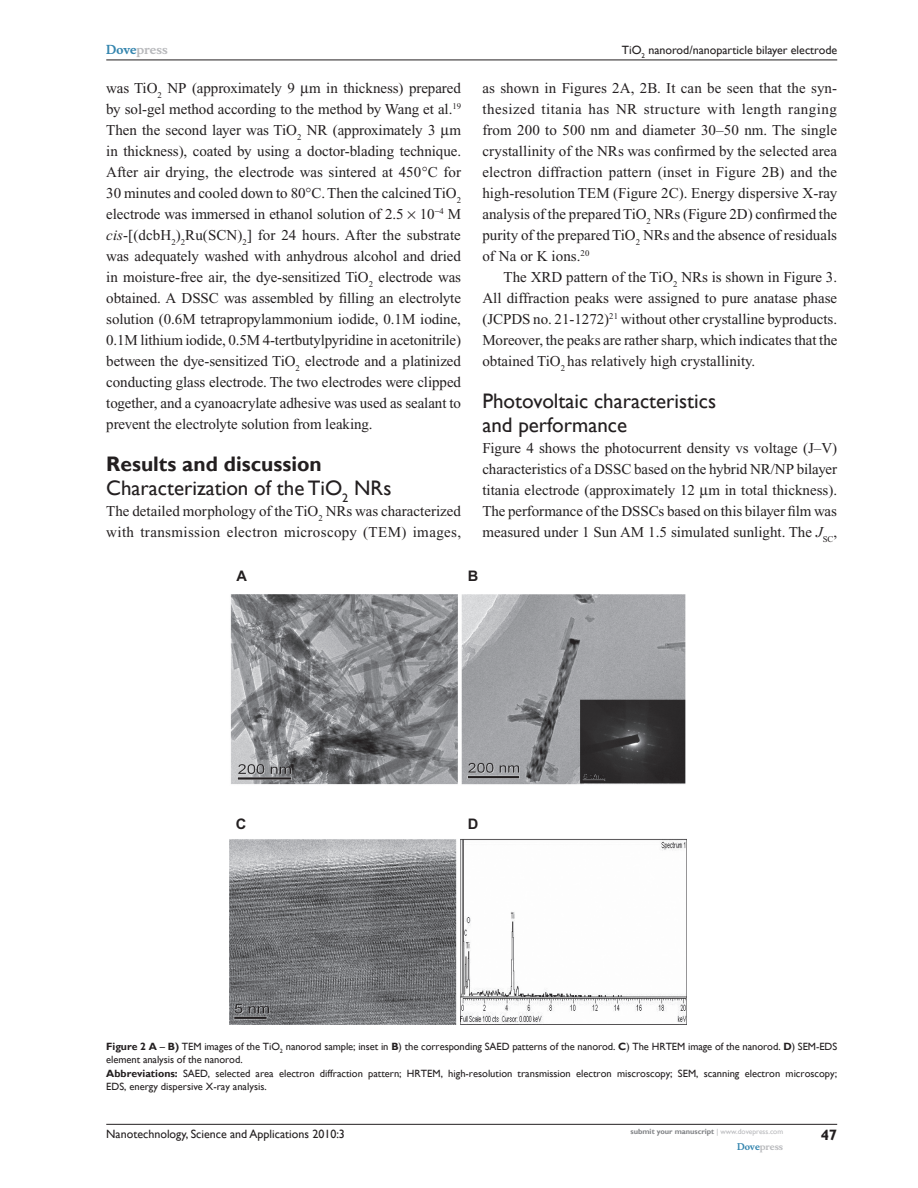
<style>
.page{position:relative;width:918px;height:1188px;background:#fff}
.page>*{position:absolute;margin:0;border:0;box-sizing:border-box;transform-origin:0 0}
.t1{font:21px/24px "Gill Sans";color:#231f20}
.t2{font:15px/21px "Times New Roman";color:#231f20;text-align:justify}
.t3{font:700 15px "Gill Sans";color:#231f20}
.t4{font:700 14.55px "Arial";color:#231f20}
.t5{font:12px "Gill Sans";color:#231f20}
.t6{font:700 12px "Musee";color:#b8b9bc}
.t7{font:10.5px/13.5px "Gill Sans";color:#231f20}
.t8{font:700 9px "Musee";color:#b8b9bc}
.t9{font:700 7.5px "Gill Sans";color:#808285}
.s1{color:#3485ae}
.s2{font-style:italic}
.s3{font-weight:700}
.s4{font-weight:400;color:#b8b9bc}
</style>
<div class="page">
<hr style="left:106px;top:1124px;width:731px;height:1px;background:#231f20">
<hr style="left:106px;top:60px;width:731px;height:1px;background:#231f20">
<img style="left:230px;top:594px;width:456px;height:431px">
<p class="t6" style="left:106px;top:43px;width:63px"><span class="s1">Dove</span>press</p>
<p class="t2" style="left:106px;top:77px;width:356px">was TiO<sub>2</sub> NP (approximately 9 m in thickness) prepared by sol-gel method according to the method by Wang et al.<sup>19<br></sup>Then the second layer was TiO<sub>2</sub> NR (approximately 3 m in thickness), coated by using a doctor-blading technique.<br>After air drying, the electrode was sintered at 450 C for 30 minutes and cooled down to 80 C. Then the calcined TiO<sub>2 </sub>electrode was immersed in ethanol solution of 2.5 10−<sup>4</sup> M <span class="s2">cis</span>-[(dcbH<sub>2</sub>)<sub>2</sub>Ru(SCN)<sub>2</sub>] for 24 hours. After the substrate was adequately washed with anhydrous alcohol and dried in moisture-free air, the dye-sensitized TiO<sub>2</sub> electrode was obtained. A DSSC was assembled by filling an electrolyte solution (0.6M tetrapropylammonium iodide, 0.1M iodine, 0.1M lithium iodide, 0.5M 4-tertbutylpyridine in acetonitrile) between the dye-sensitized TiO<sub>2</sub> electrode and a platinized conducting glass electrode. The two electrodes were clipped together, and a cyanoacrylate adhesive was used as sealant to prevent the electrolyte solution from leaking.</p>
<h1 class="t1" style="left:106px;top:452px;width:287px"><span class="s3">Results and discussion<br></span>Characterization of the TiO<sub>2</sub> NRs</h1>
<p class="t2" style="left:106px;top:500px;width:356px">The detailed morphology of the TiO<sub>2</sub> NRs was characterized with transmission electron microscopy (TEM) images,</p>
<p class="t5" style="left:622px;top:43px;width:217px">TiO<sub>2</sub> nanorod/nanoparticle bilayer electrode</p>
<p class="t2" style="left:482px;top:77px;width:356px">as shown in Figures 2A, 2B. It can be seen that the syn&shy;thesized titania has NR structure with length ranging from 200 to 500 nm and diameter 30–50 nm. The single crystallinity of the NRs was confirmed by the selected area electron diffraction pattern (inset in Figure 2B) and the high-resolution TEM (Figure 2C). Energy dispersive X-ray analysis of the prepared TiO<sub>2</sub> NRs (Figure 2D) confirmed the purity of the prepared TiO<sub>2</sub> NRs and the absence of residuals of Na or K ions.<sup>20</sup></p>
<p class="t2" style="left:482px;top:266px;width:357px;text-indent:21px">The XRD pattern of the TiO<sub>2</sub> NRs is shown in Figure 3.<br>All diffraction peaks were assigned to pure anatase phase (JCPDS no. 21-1272)<sup>21</sup> without other crystalline byproducts.<br>Moreover, the peaks are rather sharp, which indicates that the obtained TiO<sub>2</sub> has relatively high crystallinity.</p>
<h1 class="t1" style="left:482px;top:389px;width:235px">Photovoltaic characteristics and performance</h1>
<p class="t2" style="left:482px;top:437px;width:356px">Figure 4 shows the photocurrent density vs voltage (J–V) characteristics of a DSSC based on the hybrid NR/NP bilayer titania electrode (approximately 12 m in total thickness).<br>The performance of the DSSCs based on this bilayer film was measured under 1 Sun AM 1.5 simulated sunlight. The <span class="s2">J</span><sub>SC</sub>,</p>
<p class="t4" style="left:236px;top:567px;width:12px">A</p>
<p class="t4" style="left:468px;top:567px;width:12px">B</p>
<p class="t4" style="left:236px;top:815px;width:12px">C</p>
<p class="t4" style="left:468px;top:815px;width:12px">D</p>
<p class="t7" style="left:106px;top:1040px;width:732px"><span class="s3">Figure 2 A</span> – <span class="s3">B)</span> TEM images of the TiO<sub>2</sub> nanorod sample; inset in <span class="s3">B</span>) the corresponding SAED patterns of the nanorod. <span class="s3">C</span>) The HRTEM image of the nanorod. <span class="s3">D</span>) SEM-EDS element analysis of the nanorod.<br><span class="s3">Abbreviations:</span> SAED, selected area electron diffraction pattern; HRTEM, high-resolution transmission electron miscroscopy; SEM, scanning electron microscopy; EDS, energy dispersive X-ray analysis.</p>
<p class="t5" style="left:106px;top:1127px;width:240px">Nanotechnology, Science and Applications 2010:3</p>
<p class="t9" style="left:631px;top:1127px;width:154px">submit your manuscript <span class="s4">| www.dovepress.com</span></p>
<p class="t8" style="left:737px;top:1141px;width:48px"><span class="s1">Dove</span>press</p>
<p class="t3" style="left:821px;top:1126px;width:18px">47</p>
</div>
